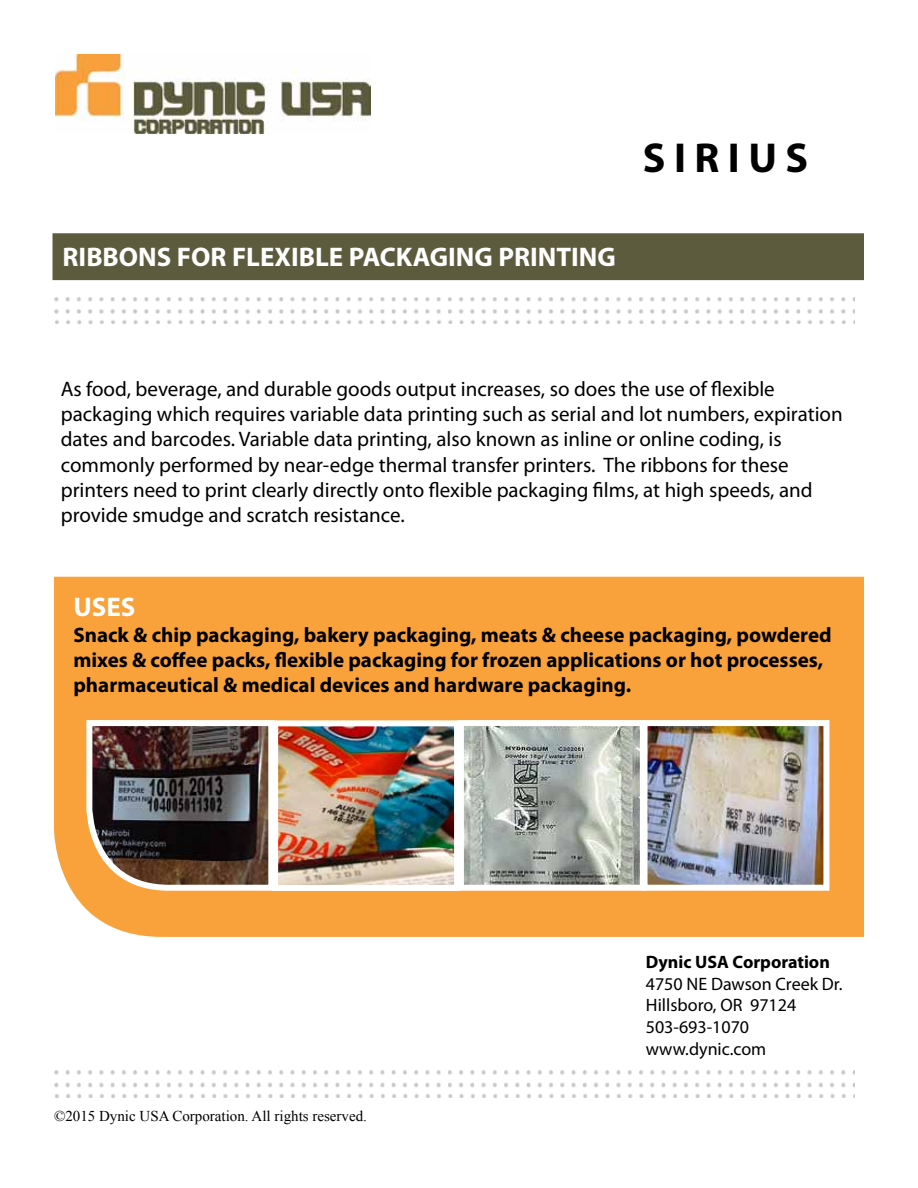
<style>
.page{position:relative;width:918px;height:1188px;background:#fff}
.page>*{position:absolute;margin:0;border:0;box-sizing:border-box;transform-origin:0 0}
.t1{font:700 42px "Myriad Pro";color:#000}
.t2{font:700 27px "Myriad Pro";color:#fff}
.t3{font:21px/25.2px "Myriad Pro";color:#000}
.t4{font:700 21px/25.2px "Myriad Pro";color:#000}
.t5{font:18px/21.6px "Myriad Pro";color:#000}
.t6{font:700 18px "Myriad Pro";color:#000}
.t7{font:15px "Times New Roman";color:#000}
</style>
<div class="page">
<img style="left:55px;top:54px;width:315px;height:80px">
<div style="left:52px;top:233px;width:812px;height:47px;background:#5c5b3d;border:2px solid #5c5b3d"></div>
<img style="left:54px;top:298px;width:801px;height:26px">
<div style="left:54px;top:577px;width:810px;height:360px;background:#f9a13a"></div>
<img style="left:83px;top:717px;width:194px;height:177px">
<img style="left:649px;top:727px;width:173px;height:157px">
<div style="left:642px;top:720px;width:187px;height:171px;border:6px solid #fff"></div>
<img style="left:465px;top:727px;width:174px;height:157px">
<div style="left:458px;top:720px;width:188px;height:171px;border:6px solid #fff"></div>
<img style="left:279px;top:727px;width:174px;height:157px">
<div style="left:272px;top:720px;width:188px;height:171px;border:6px solid #fff"></div>
<img style="left:54px;top:1071px;width:801px;height:26px">
<h1 class="t1" style="left:643px;top:130px;width:167px">S I R I U S</h1>
<p class="t2" style="left:63px;top:240px;width:555px">RIBBONS FOR FLEXIBLE PACKAGING PRINTING</p>
<p class="t3" style="left:61px;top:376px;width:784px">As food, beverage, and durable goods output increases, so does the use of flexible packaging which requires variable data printing such as serial and lot numbers, expiration dates and barcodes. Variable data printing, also known as inline or online coding, is commonly performed by near-edge thermal transfer printers. The ribbons for these printers need to print clearly directly onto flexible packaging films, at high speeds, and provide smudge and scratch resistance.</p>
<p class="t2" style="left:73px;top:590px;width:63px">USES</p>
<p class="t4" style="left:73px;top:621px;width:760px">Snack &amp; chip packaging, bakery packaging, meats &amp; cheese packaging, powdered mixes &amp; coffee packs, flexible packaging for frozen applications or hot processes, pharmaceutical &amp; medical devices and hardware packaging.</p>
<p class="t7" style="left:54px;top:1106px;width:315px">©2015 Dynic USA Corporation. All rights reserved.</p>
<p class="t6" style="left:646px;top:950px;width:186px">Dynic USA Corporation</p>
<p class="t5" style="left:646px;top:973px;width:198px">4750 NE Dawson Creek Dr.<br>Hillsboro, OR 97124<br>503-693-1070 www.dynic.com</p>
</div>
